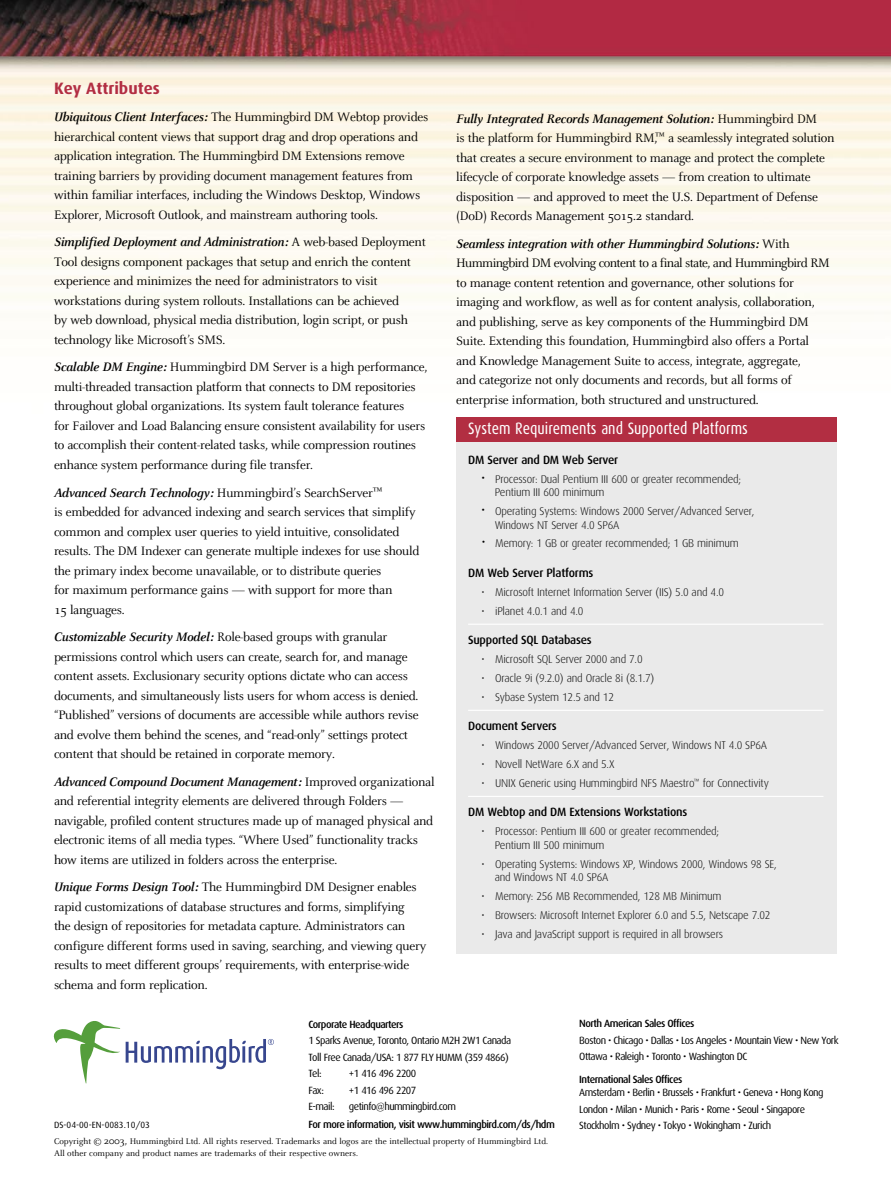
<style>
.page{position:relative;width:891px;height:1188px;background:#fff}
.page>*{position:absolute;margin:0;border:0;box-sizing:border-box;transform-origin:0 0}
.DS_Chart_Header{font:16.5px "Dax Condensed";color:#fff}
.DS_Body_Copy{font:700 16.5px "Dax";color:#b22e42}
.DS_Body_Copy-2{font:13.5px/19.5px "Celeste";letter-spacing:-.02em;color:#000}
.DS_Chart_Text{font:500 12px "Dax";letter-spacing:-.02em;color:#000}
.DS_Chart_Text-2{font:300 11.25px/13.5px "Dax";letter-spacing:-.02em;color:#000}
.t1{font:10.5px/16.5px "Dax";letter-spacing:-.05em;color:#000}
.t2{font:500 10.5px "Dax";letter-spacing:-.05em;color:#000}
.t3{font:9px/12px "Celeste";color:#000}
.t4{font:9px "Dax";color:#000}
.s1{font-weight:700;font-style:italic}
.s2{font-size:15px}
.s3{font-size:10.5px}
</style>
<div class="page">
<img style="left:0;top:0;width:891px;height:301px">
<svg style="left:53px;top:1021px;width:67px;height:62px"></svg>
<svg style="left:126px;top:1039px;width:148px;height:30px"></svg>
<div style="left:456px;top:439px;width:381px;height:515px;background:#eaeaea"></div>
<div style="left:456px;top:417px;width:381px;height:25px;background:#b22e42"></div>
<hr style="left:468px;top:624px;width:356px;height:1px;background:#fff">
<hr style="left:468px;top:710px;width:356px;height:1px;background:#fff">
<hr style="left:468px;top:796px;width:356px;height:1px;background:#fff">
<p class="DS_Body_Copy" style="left:54px;top:79px;width:107px">Key Attributes</p>
<p class="DS_Body_Copy-2" style="left:54px;top:108px;width:376px"><span class="s1">Ubiquitous Client Interfaces:</span> The Hummingbird DM Webtop provides hierarchical content views that support drag and drop operations and application integration. The Hummingbird DM Extensions remove training barriers by providing document management features from within familiar interfaces, including the Windows Desktop, Windows Explorer, Microsoft Outlook, and mainstream authoring tools.</p>
<p class="DS_Body_Copy-2" style="left:54px;top:233px;width:373px"><span class="s1">Simplified Deployment and Administration:</span> A web-based Deployment Tool designs component packages that setup and enrich the content experience and minimizes the need for administrators to visit workstations during system rollouts. Installations can be achieved<br>by web download, physical media distribution, login script, or push technology like Microsoft’s SMS.</p>
<p class="DS_Body_Copy-2" style="left:54px;top:358px;width:375px"><span class="s1">Scalable DM Engine:</span> Hummingbird DM Server is a high performance, multi-threaded transaction platform that connects to DM repositories throughout global organizations. Its system fault tolerance features<br>for Failover and Load Balancing ensure consistent availability for users to accomplish their content-related tasks, while compression routines enhance system performance during file transfer.</p>
<p class="DS_Body_Copy-2" style="left:54px;top:483px;width:367px"><span class="s1">Advanced Search Technology:</span> Hummingbird’s SearchServer<sup>™<br></sup>is embedded for advanced indexing and search services that simplify common and complex user queries to yield intuitive, consolidated results. The DM Indexer can generate multiple indexes for use should the primary index become unavailable, or to distribute queries<br>for maximum performance gains — with support for more than<br>15 languages.</p>
<p class="DS_Body_Copy-2" style="left:54px;top:628px;width:366px"><span class="s1">Customizable Security Model:</span> Role-based groups with granular permissions control which users can create, search for, and manage content assets. Exclusionary security options dictate who can access documents, and simultaneously lists users for whom access is denied. “Published” versions of documents are accessible while authors revise and evolve them behind the scenes, and “read-only” settings protect content that should be retained in corporate memory.</p>
<p class="DS_Body_Copy-2" style="left:54px;top:772px;width:382px"><span class="s1">Advanced Compound Document Management:</span> Improved organizational and referential integrity elements are delivered through Folders — navigable, profiled content structures made up of managed physical and electronic items of all media types. “Where Used” functionality tracks how items are utilized in folders across the enterprise.</p>
<p class="DS_Body_Copy-2" style="left:54px;top:878px;width:374px"><span class="s1">Unique Forms Design Tool:</span> The Hummingbird DM Designer enables rapid customizations of database structures and forms, simplifying<br>the design of repositories for metadata capture. Administrators can configure different forms used in saving, searching, and viewing query results to meet different groups’ requirements, with enterprise-wide schema and form replication.</p>
<p class="DS_Body_Copy-2" style="left:456px;top:109px;width:380px"><span class="s1">Fully Integrated Records Management Solution:</span> Hummingbird DM<br>is the platform for Hummingbird RM,<sup>™</sup> a seamlessly integrated solution that creates a secure environment to manage and protect the complete lifecycle of corporate knowledge assets — from creation to ultimate disposition — and approved to meet the U.S. Department of Defense (DoD) Records Management 5015.2 standard.</p>
<p class="DS_Body_Copy-2" style="left:456px;top:234px;width:375px"><span class="s1">Seamless integration with other Hummingbird Solutions:</span> With Hummingbird DM evolving content to a final state, and Hummingbird RM to manage content retention and governance, other solutions for imaging and workflow, as well as for content analysis, collaboration, and publishing, serve as key components of the Hummingbird DM Suite. Extending this foundation, Hummingbird also offers a Portal and Knowledge Management Suite to access, integrate, aggregate,<br>and categorize not only documents and records, but all forms of enterprise information, both structured and unstructured.</p>
<p class="DS_Chart_Header" style="left:468px;top:420px;width:281px">System Requirements and Supported Platforms</p>
<p class="DS_Chart_Text" style="left:468px;top:453px;width:152px">DM Server and DM Web Server</p>
<p class="DS_Chart_Text-2" style="left:495px;top:472px;width:248px;text-indent:-13px"><span class="s2">•</span> Processor: Dual Pentium III 600 or greater recommended;<br>Pentium III 600 minimum</p>
<p class="DS_Chart_Text-2" style="left:495px;top:505px;width:261px;text-indent:-13px"><span class="s2">•</span> Operating Systems: Windows 2000 Server/Advanced Server,<br>Windows NT Server 4.0 SP6A</p>
<p class="DS_Chart_Text-2" style="left:481px;top:537px;width:259px"><span class="s2">•</span> Memory: 1 GB or greater recommended; 1 GB minimum</p>
<p class="DS_Chart_Text" style="left:468px;top:566px;width:127px">DM Web Server Platforms</p>
<p class="DS_Chart_Text-2" style="left:481px;top:585px;width:244px">• Microsoft Internet Information Server (IIS) 5.0 and 4.0</p>
<p class="DS_Chart_Text-2" style="left:481px;top:604px;width:104px">• iPlanet 4.0.1 and 4.0</p>
<p class="DS_Chart_Text" style="left:468px;top:633px;width:125px">Supported SQL Databases</p>
<p class="DS_Chart_Text-2" style="left:481px;top:652px;width:163px">• Microsoft SQL Server 2000 and 7.0</p>
<p class="DS_Chart_Text-2" style="left:481px;top:671px;width:175px">• Oracle 9i (9.2.0) and Oracle 8i (8.1.7)</p>
<p class="DS_Chart_Text-2" style="left:481px;top:690px;width:134px">• Sybase System 12.5 and 12</p>
<p class="DS_Chart_Text" style="left:468px;top:719px;width:90px">Document Servers</p>
<p class="DS_Chart_Text-2" style="left:481px;top:739px;width:287px">• Windows 2000 Server/Advanced Server, Windows NT 4.0 SP6A</p>
<p class="DS_Chart_Text-2" style="left:481px;top:757px;width:135px">• Novell NetWare 6.X and 5.X</p>
<p class="DS_Chart_Text-2" style="left:481px;top:776px;width:289px">• UNIX Generic using Hummingbird NFS Maestro<sup>™</sup> for Connectivity</p>
<p class="DS_Chart_Text" style="left:468px;top:805px;width:221px">DM Webtop and DM Extensions Workstations</p>
<p class="DS_Chart_Text-2" style="left:495px;top:825px;width:226px;text-indent:-13px">• Processor: Pentium III 600 or greater recommended;<br>Pentium III 500 minimum</p>
<p class="DS_Chart_Text-2" style="left:495px;top:857px;width:284px;text-indent:-13px">• Operating Systems: Windows XP, Windows 2000, Windows 98 SE, and Windows NT 4.0 SP6A</p>
<p class="DS_Chart_Text-2" style="left:481px;top:889px;width:242px">• Memory: 256 MB Recommended, 128 MB Minimum</p>
<p class="DS_Chart_Text-2" style="left:481px;top:908px;width:291px">• Browsers: Microsoft Internet Explorer 6.0 and 5.5, Netscape 7.02</p>
<p class="DS_Chart_Text-2" style="left:481px;top:927px;width:243px">• Java and JavaScript support is required in all browsers</p>
<p class="t2" style="left:579px;top:1018px;width:117px">North American Sales Offices</p>
<p class="t1" style="left:579px;top:1032px;width:261px">Boston • Chicago • Dallas • Los Angeles • Mountain View • New York<br>Ottawa • Raleigh • Toronto • Washington DC</p>
<p class="t2" style="left:579px;top:1073px;width:105px">International Sales Offices</p>
<p class="t1" style="left:579px;top:1085px;width:246px">Amsterdam • Berlin • Brussels • Frankfurt • Geneva • Hong Kong<br>London • Milan • Munich • Paris • Rome • Seoul • Singapore</p>
<p class="t2" style="left:308px;top:1018px;width:97px">Corporate Headquarters</p>
<p class="t1" style="left:308px;top:1032px;width:204px">1 Sparks Avenue, Toronto, Ontario M2H 2W1 Canada</p>
<p class="t1" style="left:308px;top:1049px;width:202px">Toll Free Canada/USA: 1 877 FLY HUMM (359 4866)</p>
<p class="t1" style="left:308px;top:1065px;width:15px">Tel:</p>
<p class="t1" style="left:349px;top:1065px;width:69px">+1 416 496 2200</p>
<p class="t1" style="left:308px;top:1082px;width:17px">Fax:</p>
<p class="t1" style="left:349px;top:1082px;width:69px">+1 416 496 2207</p>
<p class="t1" style="left:308px;top:1098px;width:28px">E-mail:</p>
<p class="t1" style="left:349px;top:1098px;width:109px">getinfo@hummingbird.com</p>
<p class="t2" style="left:308px;top:1119px;width:248px">For more information, visit www.hummingbird.com/ds/hdm</p>
<p class="t4" style="left:54px;top:1120px;width:98px">DS-04-00-EN-0083.10/03</p>
<p class="t1" style="left:579px;top:1118px;width:193px">Stockholm • Sydney • Tokyo • Wokingham • Zurich</p>
<p class="t3" style="left:54px;top:1135px;width:496px">Copyright © <span class="s3">2003,</span> Hummingbird Ltd. All rights reserved. Trademarks and logos are the intellectual property of Hummingbird Ltd.<br>All other company and product names are trademarks of their respective owners.</p>
</div>
